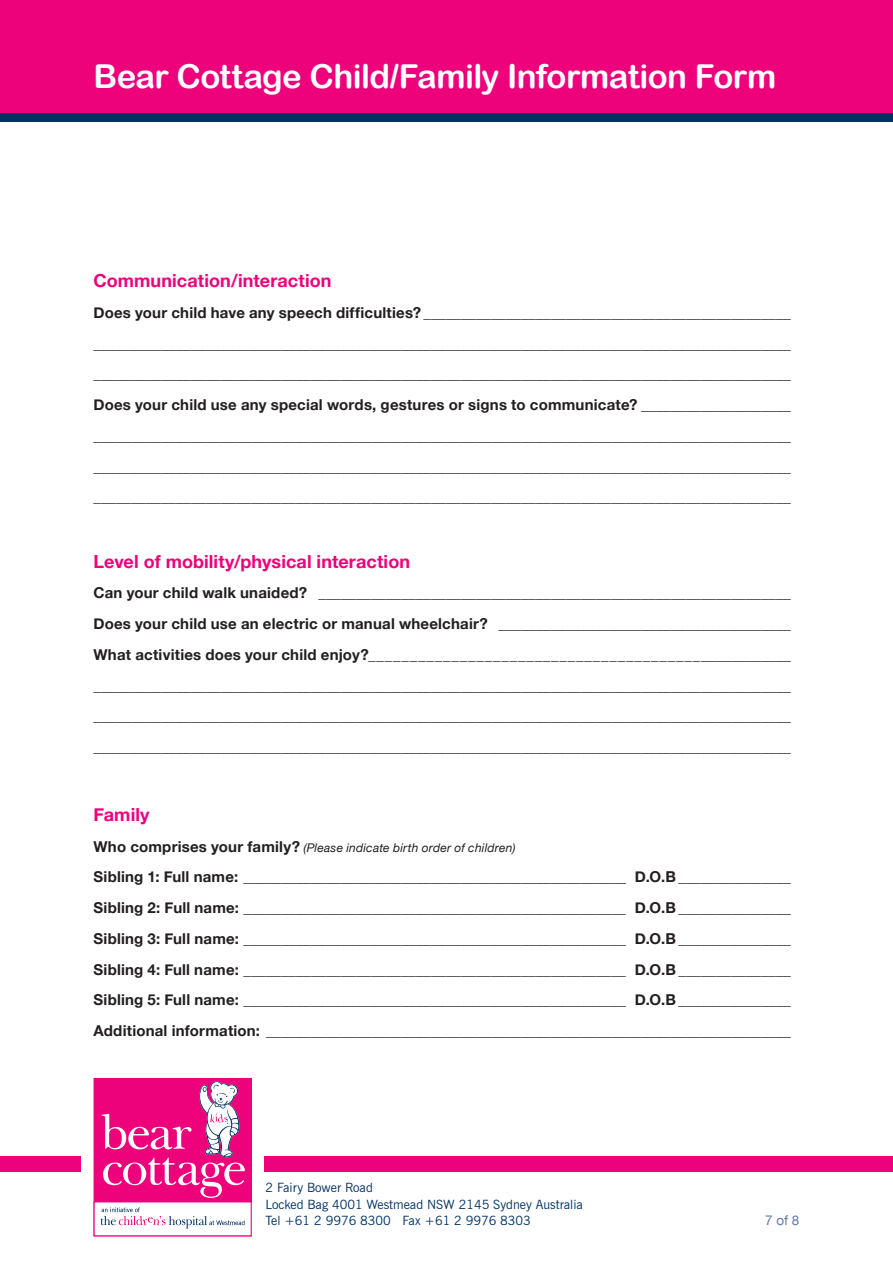
<style>
.page{position:relative;width:893px;height:1263px;background:#fff}
.page>*{position:absolute;margin:0;border:0;box-sizing:border-box;transform-origin:0 0}
.t1{font:33px "Arial Rounded MT Bold";letter-spacing:-.015em;color:#fff}
.Body{font:700 18px "Helvetica Neue";letter-spacing:.005em;color:#ed027c}
.Body-2{font:700 15px "Helvetica Neue";letter-spacing:.015em;color:#231f20}
.t2{font:13.5px "Helvetica Neue";color:#627ca4}
.t3{font:12.75px/16.5px "News Gothic BT";color:#003163}
.Body-3{font:italic 12px "Helvetica Neue";letter-spacing:.015em;color:#231f20}
.s1{font-weight:700;font-style:normal;font-size:15px}
</style>
<div class="page">
<div style="left:0;top:1156px;width:893px;height:15px;background:#ed027c"></div>
<div style="left:0;top:112px;width:893px;height:9px;background:#003163"></div>
<div style="left:0;top:0;width:893px;height:112px;background:#ed027c"></div>
<div style="left:81px;top:1066px;width:183px;height:183px;background:#fff"></div>
<div style="left:94px;top:1079px;width:157px;height:157px;background:#ed027c"></div>
<div style="left:94px;top:1078px;width:158px;height:158px;border:1px solid #ed027c"></div>
<div style="left:94px;top:1202px;width:157px;height:34px;background:#fff"></div>
<div style="left:94px;top:1201px;width:158px;height:35px;border:1px solid #ed027c"></div>
<svg style="left:101px;top:1207px;width:144px;height:21px"></svg>
<svg style="left:102px;top:1081px;width:143px;height:117px"></svg>
<h1 class="t1" style="left:94px;top:57px;width:684px">Bear Cottage Child/Family Information Form</h1>
<p class="Body" style="left:94px;top:267px;width:239px">Communication/interaction</p>
<p class="Body-2" style="left:94px;top:301px;width:699px">Does your child have any speech difficulties? _________________________________________________</p>
<p class="Body-2" style="left:94px;top:331px;width:699px">_____________________________________________________________________________________________</p>
<p class="Body-2" style="left:94px;top:362px;width:699px">_____________________________________________________________________________________________</p>
<p class="Body-2" style="left:94px;top:393px;width:699px">Does your child use any special words, gestures or signs to communicate? ____________________</p>
<p class="Body-2" style="left:94px;top:424px;width:699px">_____________________________________________________________________________________________</p>
<p class="Body-2" style="left:94px;top:455px;width:699px">_____________________________________________________________________________________________</p>
<p class="Body-2" style="left:94px;top:485px;width:699px">_____________________________________________________________________________________________</p>
<p class="Body" style="left:94px;top:547px;width:318px">Level of mobility/physical interaction</p>
<p class="Body-2" style="left:94px;top:581px;width:699px">Can your child walk unaided? _______________________________________________________________</p>
<p class="Body-2" style="left:94px;top:612px;width:699px">Does your child use an electric or manual wheelchair? _______________________________________</p>
<p class="Body-2" style="left:94px;top:643px;width:699px">What activities does your child enjoy?____________________________________________________</p>
<p class="Body-2" style="left:94px;top:673px;width:699px">_____________________________________________________________________________________________</p>
<p class="Body-2" style="left:94px;top:704px;width:699px">_____________________________________________________________________________________________</p>
<p class="Body-2" style="left:94px;top:735px;width:699px">_____________________________________________________________________________________________</p>
<p class="Body" style="left:94px;top:800px;width:58px">Family</p>
<p class="Body-3" style="left:94px;top:839px;width:424px"><span class="s1">Who comprises your family?</span> (Please indicate birth order of children)</p>
<p class="Body-2" style="left:94px;top:865px;width:699px">Sibling 1: Full name: ___________________________________________________ D.O.B _______________</p>
<p class="Body-2" style="left:94px;top:896px;width:699px">Sibling 2: Full name: ___________________________________________________ D.O.B _______________</p>
<p class="Body-2" style="left:94px;top:927px;width:699px">Sibling 3: Full name: ___________________________________________________ D.O.B _______________</p>
<p class="Body-2" style="left:94px;top:957px;width:699px">Sibling 4: Full name: ___________________________________________________ D.O.B _______________</p>
<p class="Body-2" style="left:94px;top:988px;width:699px">Sibling 5: Full name: ___________________________________________________ D.O.B _______________</p>
<p class="Body-2" style="left:94px;top:1019px;width:699px">Additional information: ______________________________________________________________________</p>
<p class="t3" style="left:266px;top:1179px;width:319px">2 Fairy Bower Road<br>Locked Bag 4001 Westmead NSW 2145 Sydney Australia<br>Tel +61 2 9976 8300 Fax +61 2 9976 8303</p>
<p class="t2" style="left:765px;top:1211px;width:36px">7 of 8</p>
</div>
